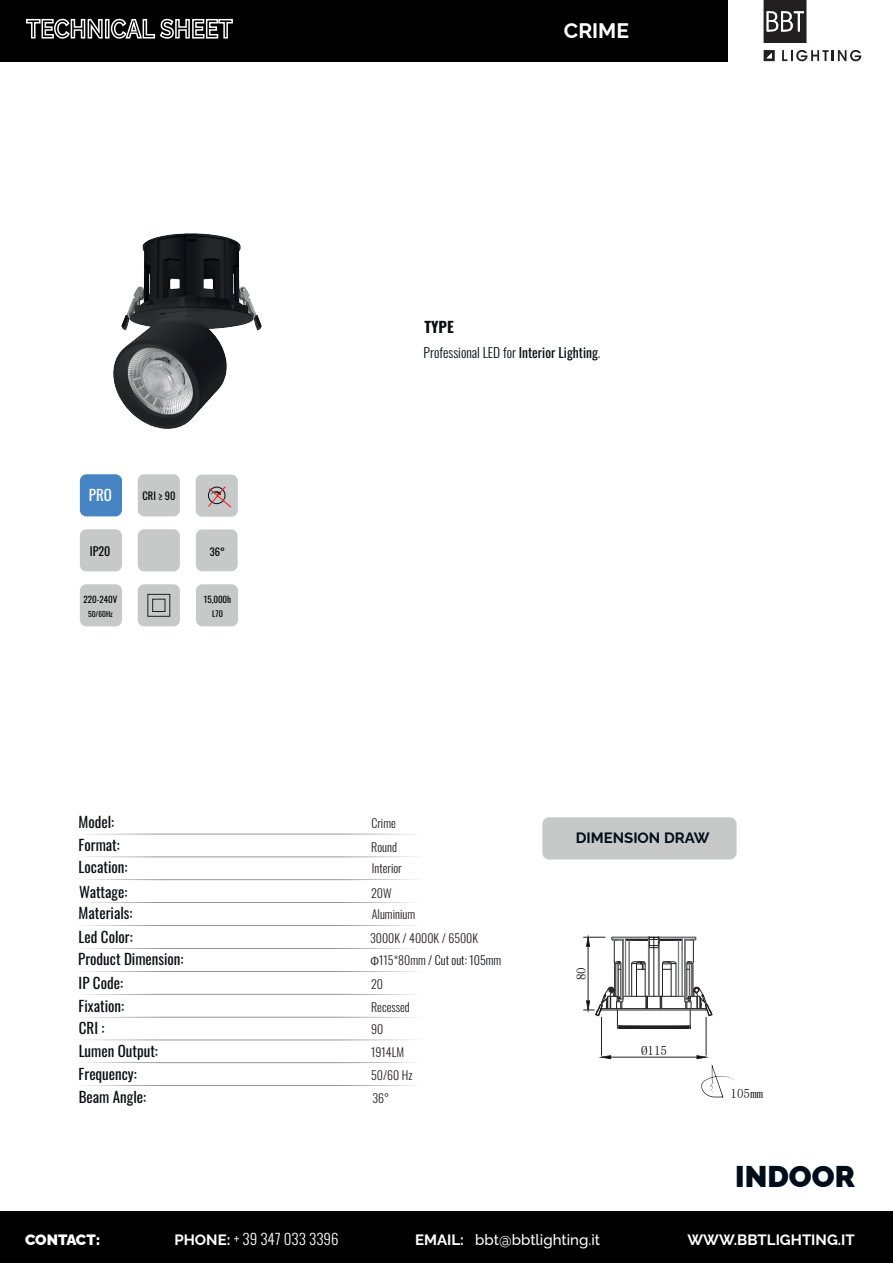
<style>
.page{position:relative;width:893px;height:1263px;background:#fff}
.page>*{position:absolute;margin:0;border:0;box-sizing:border-box;transform-origin:0 0}
.t1{font:900 30px "Raleway";color:#010e19}
.t2{font:700 21px "Raleway";color:#fff}
.t3{font:15px/23px "Oswald";color:#0a0d11}
.t4{font:500 15px "Raleway";color:#fff}
.t5{font:300 15px "Oswald";color:#fff}
.t6{font:700 15px "Raleway";color:#fff}
.t7{font:700 15px "Raleway";color:#010e19}
.t8{font:900 15px "Raleway";letter-spacing:-.005em;color:#fff}
.t9{font:700 15px "Oswald";color:#0a0d11}
.t10{font:15px "Oswald";color:#fff}
.t11{font:300 13.5px "Oswald";color:#0a0d11}
.t12{font:13.05px "Sim Sun";color:#000001}
.t13{font:300 12px/23.2px "Oswald";color:#231f20}
.t14{font:300 12px "Oswald";color:#111315}
.t15{font:12px "Oswald";color:#000001}
.t16{font:10.5px "Oswald";color:#000001}
.t17{font:9px "Oswald";color:#000001}
.t18{font:8.25px "Oswald";color:#000001}
.t19{font:7.5px "Oswald";color:#000001}
.s1{font-weight:400}
.s2{font-family:"Myriad Pro";font-weight:400;color:#231f20}
.s3{color:#231f20}
.s4{font-family:"Raleway";font-weight:700}
.s5{font-weight:700}
</style>
<div class="page">
<div style="left:0;top:0;width:893px;height:61px;background:#000001"></div>
<div style="left:728px;top:0;width:165px;height:108px;background:#fff"></div>
<svg style="left:782px;top:49px;width:80px;height:13px"></svg>
<svg style="left:764px;top:50px;width:11px;height:11px"></svg>
<svg style="left:764px;top:0;width:42px;height:43px;background:#494546"></svg>
<svg style="left:26px;top:18px;width:77px;height:21px"></svg>
<div style="left:105px;top:19px;width:4px;height:20px;border:2px solid #fff"></div>
<svg style="left:110px;top:18px;width:123px;height:21px"></svg>
<div style="left:196px;top:529px;width:42px;height:42px;background:#c7c9c9;border-radius:7px"></div>
<div style="left:80px;top:529px;width:42px;height:42px;background:#c7c9c9;border-radius:7px"></div>
<div style="left:196px;top:474px;width:42px;height:43px;background:#c7c9c9;border-radius:7px"></div>
<svg style="left:208px;top:492px;width:24px;height:16px"></svg>
<div style="left:542px;top:817px;width:194px;height:42px;background:#c7c9c9;border-radius:7px"></div>
<div style="left:80px;top:474px;width:42px;height:42px;background:#4784c4;border-radius:7px"></div>
<div style="left:138px;top:474px;width:42px;height:42px;background:#c7c9c9;border-radius:7px"></div>
<div style="left:138px;top:529px;width:42px;height:42px;background:#c7c9c9;border-radius:7px"></div>
<svg style="left:106px;top:833px;width:289px;height:1px"></svg>
<svg style="left:84px;top:856px;width:332px;height:1px"></svg>
<svg style="left:84px;top:879px;width:332px;height:1px"></svg>
<svg style="left:83px;top:902px;width:331px;height:1px"></svg>
<svg style="left:83px;top:925px;width:331px;height:1px"></svg>
<svg style="left:83px;top:948px;width:331px;height:1px"></svg>
<svg style="left:83px;top:971px;width:333px;height:1px"></svg>
<svg style="left:83px;top:994px;width:333px;height:1px"></svg>
<svg style="left:83px;top:1017px;width:333px;height:1px"></svg>
<svg style="left:83px;top:1039px;width:333px;height:1px"></svg>
<svg style="left:83px;top:1062px;width:333px;height:1px"></svg>
<svg style="left:83px;top:1085px;width:333px;height:1px"></svg>
<div style="left:138px;top:584px;width:42px;height:42px;background:#c7c9c9;border-radius:7px"></div>
<div style="left:196px;top:584px;width:42px;height:42px;background:#c7c9c9;border-radius:7px"></div>
<div style="left:147px;top:594px;width:23px;height:23px;border:1px solid #231f20"></div>
<div style="left:152px;top:599px;width:13px;height:13px;border:1px solid #231f20"></div>
<div style="left:0;top:1212px;width:135px;height:51px;background:#000001"></div>
<div style="left:133px;top:1212px;width:760px;height:51px;background:#000001"></div>
<div style="left:80px;top:584px;width:42px;height:42px;background:#c7c9c9;border-radius:7px"></div>
<img style="left:79px;top:233px;width:183px;height:259px">
<hr style="left:601px;top:1017px;width:1px;height:38px;background:#231f20">
<hr style="left:706px;top:1017px;width:1px;height:38px;background:#231f20">
<hr style="left:611px;top:1057px;width:86px;height:1px;background:#231f20">
<svg style="left:601px;top:1055px;width:10px;height:4px"></svg>
<svg style="left:583px;top:937px;width:130px;height:92px"></svg>
<svg style="left:697px;top:1055px;width:39px;height:42px"></svg>
<h2 class="t2" style="left:564px;top:14px;width:67px">CRIME</h2>
<p class="t9" style="left:424px;top:314px;width:31px">TYPE</p>
<p class="t10" style="left:89px;top:482px;width:25px">PRO</p>
<p class="t16" style="left:142px;top:486px;width:35px">CRI ≥ 90</p>
<p class="t15" style="left:90px;top:540px;width:22px">IP20</p>
<p class="t16" style="left:210px;top:542px;width:17px">36°</p>
<p class="t17" style="left:83px;top:591px;width:35px">220-240V</p>
<p class="t19" style="left:88px;top:607px;width:26px">50/60Hz</p>
<p class="t17" style="left:204px;top:591px;width:29px">15,000h</p>
<p class="t18" style="left:212px;top:606px;width:12px">L70</p>
<p class="t11" style="left:424px;top:341px;width:178px">Professional LED for <span class="s1">Interior Lighting</span>.</p>
<p class="t3" style="left:79px;top:809px;width:37px">Model:</p>
<p class="t13" style="left:371px;top:811px;width:26px">Crime</p>
<p class="t3" style="left:79px;top:831px;width:43px">Format:</p>
<p class="t13" style="left:371px;top:834px;width:27px">Round</p>
<p class="t3" style="left:79px;top:854px;width:50px">Location:</p>
<p class="t13" style="left:372px;top:856px;width:32px">Interior</p>
<p class="t3" style="left:79px;top:879px;width:50px">Wattage:</p>
<p class="t13" style="left:371px;top:881px;width:22px">20W</p>
<p class="t3" style="left:79px;top:900px;width:55px">Materials:</p>
<p class="t13" style="left:372px;top:902px;width:45px">Aluminium</p>
<p class="t7" style="left:576px;top:825px;width:136px">DIMENSION DRAW</p>
<p class="t3" style="left:79px;top:924px;width:56px">Led Color:</p>
<p class="t3" style="left:78px;top:946px;width:107px">Product Dimension:</p>
<p class="t3" style="left:79px;top:970px;width:46px">IP Code:</p>
<p class="t3" style="left:79px;top:993px;width:47px">Fixation:</p>
<p class="t3" style="left:79px;top:1038px;width:81px">Lumen Output:<br>Frequency:<br>Beam Angle:</p>
<p class="t3" style="left:79px;top:1015px;width:27px">CRI :</p>
<p class="t13" style="left:370px;top:925px;width:110px">3000K / 4000K / 6500K</p>
<p class="t14" style="left:371px;top:950px;width:132px"><span class="s2">Φ</span><span class="s3">115*80mm</span> / Cut out: 105mm</p>
<p class="t13" style="left:371px;top:971px;width:40px">20<br>Recessed</p>
<p class="t13" style="left:371px;top:1016px;width:34px;line-height:23.7px">90<br>1914LM</p>
<p class="t13" style="left:371px;top:1062px;width:43px">50/60 Hz</p>
<p class="t13" style="left:372px;top:1086px;width:18px">36°</p>
<p class="t12" style="left:575px;top:980px;width:15px;rotate:-90deg">80</p>
<p class="t12" style="left:641px;top:1043px;width:28px">Ø115</p>
<p class="t12" style="left:731px;top:1087px;width:34px">105mm</p>
<h1 class="t1" style="left:735px;top:1153px;width:121px">INDOOR</h1>
<p class="t8" style="left:25px;top:1227px;width:77px">CONTACT:</p>
<p class="t5" style="left:174px;top:1225px;width:166px"><span class="s4">PHONE:</span> + 39 347 033 3396</p>
<p class="t4" style="left:415px;top:1227px;width:187px"><span class="s5">EMAIL:</span> bbt@bbtlighting.it</p>
<p class="t6" style="left:687px;top:1227px;width:169px">WWW.BBTLIGHTING.IT</p>
</div>
